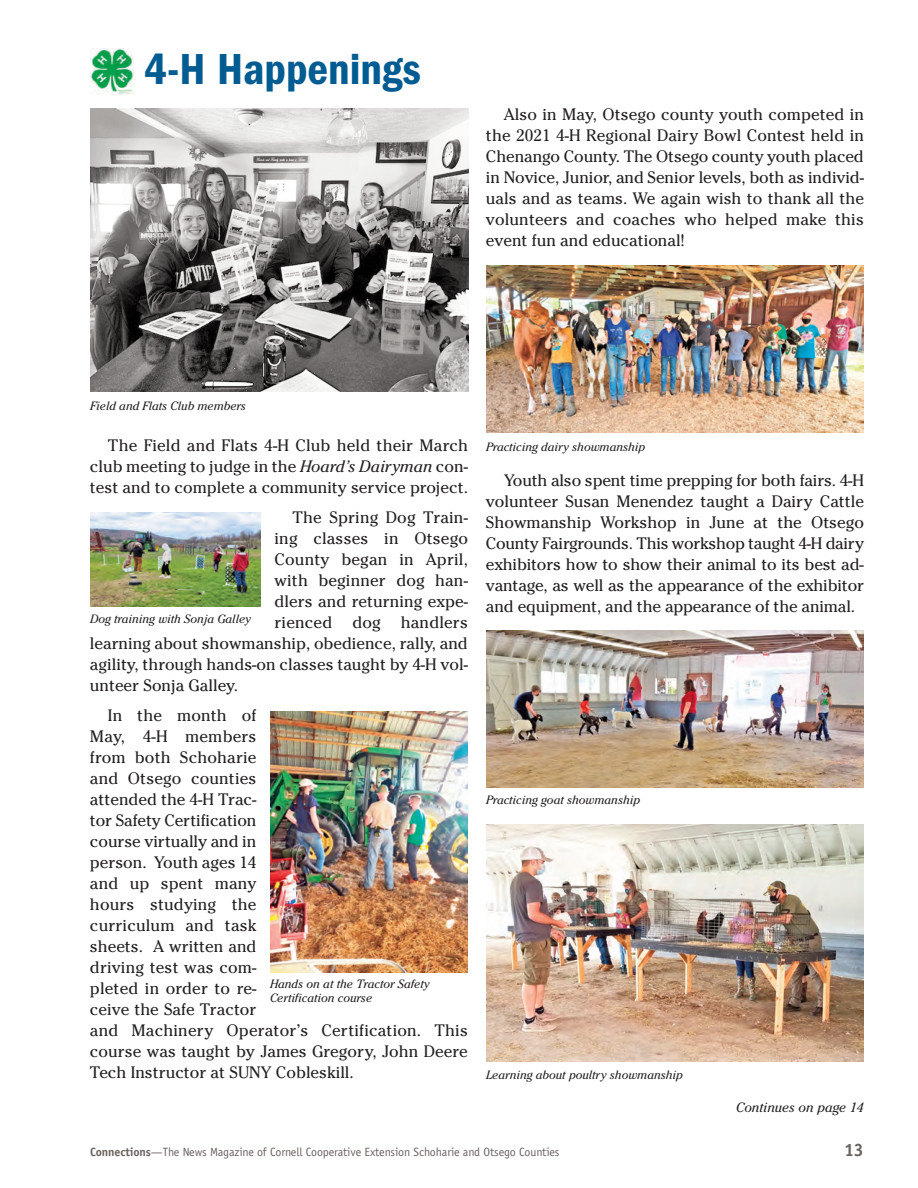
<style>
.page{position:relative;width:918px;height:1188px;background:#fff}
.page>*{position:absolute;margin:0;border:0;box-sizing:border-box;transform-origin:0 0}
.t1{font:600 condensed 45px "Franklin Gothic";color:#005c91}
.t2{font:700 18px "Officina Sans Std";color:#6a6460}
.t3{font:16.5px/21px "Cheltenham";color:#231f20;text-align:justify}
.t4{font:italic 13.5px "Cheltenham";color:#231f20}
.t5{font:italic 12px/13.5px "Cheltenham";color:#231f20}
.t6{font:12px "Officina Sans Std";letter-spacing:-.01em;color:#6a6460}
.s1{font-style:italic}
.s2{font-weight:700}
</style>
<div class="page">
<img style="left:90px;top:48px;width:44px;height:47px">
<img style="left:90px;top:108px;width:378px;height:284px">
<img style="left:90px;top:512px;width:171px;height:95px">
<img style="left:270px;top:711px;width:198px;height:262px">
<img style="left:486px;top:266px;width:378px;height:167px">
<img style="left:486px;top:631px;width:378px;height:157px">
<img style="left:486px;top:825px;width:378px;height:236px">
<h1 class="t1" style="left:144px;top:54px;width:278px">4-H Happenings</h1>
<p class="t3" style="left:486px;top:104px;width:380px;text-indent:18px">Also in May, Otsego county youth competed in the 2021 4-H Regional Dairy Bowl Contest held in Chenango County. The Otsego county youth placed in Novice, Junior, and Senior levels, both as individ&shy;uals and as teams. We again wish to thank all the volunteers and coaches who helped make this event fun and educational!</p>
<p class="t5" style="left:90px;top:400px;width:158px">Field and Flats Club members</p>
<p class="t3" style="left:90px;top:434px;width:380px;text-indent:18px">The Field and Flats 4-H Club held their March club meeting to judge in the <span class="s1">Hoard’s Dairyman</span> con&shy;test and to complete a community service project.</p>
<p class="t3" style="left:292px;top:506px;width:177px">The Spring Dog Train-</p>
<p class="t3" style="left:274px;top:527px;width:195px">ing classes in Otsego</p>
<p class="t3" style="left:274px;top:548px;width:195px">County began in April,</p>
<p class="t3" style="left:274px;top:569px;width:195px">with beginner dog han-</p>
<p class="t3" style="left:274px;top:590px;width:195px">dlers and returning expe-</p>
<p class="t3" style="left:274px;top:611px;width:195px">rienced dog handlers</p>
<p class="t3" style="left:90px;top:632px;width:379px">learning about showmanship, obedience, rally, and</p>
<p class="t3" style="left:90px;top:653px;width:379px">agility, through hands-on classes taught by 4-H vol-</p>
<p class="t3" style="left:90px;top:674px;width:150px">unteer Sonja Galley.</p>
<p class="t3" style="left:90px;top:704px;width:380px;text-align:left;text-indent:18px">In the month of<br>May, 4-H members<br>from both Schoharie<br>and Otsego counties<br>attended the 4-H Trac-<br>tor Safety Certification<br>course virtually and in<br>person. Youth ages 14<br>and up spent many<br>hours studying the<br>curriculum and task<br>sheets. A written and<br>driving test was com-<br>pleted in order to re-<br>ceive the Safe Tractor<br>and Machinery Operator’s Certification. This course was taught by James Gregory, John Deere<br>Tech Instructor at SUNY Cobleskill.</p>
<p class="t5" style="left:90px;top:614px;width:163px">Dog training with Sonja Galley</p>
<p class="t5" style="left:270px;top:978px;width:161px">Hands on at the Tractor Safety<br>Certification course</p>
<p class="t5" style="left:486px;top:442px;width:161px">Practicing dairy showmanship</p>
<p class="t3" style="left:486px;top:470px;width:380px;text-indent:18px">Youth also spent time prepping for both fairs. 4-H volunteer Susan Menendez taught a Dairy Cattle Showmanship Workshop in June at the Otsego County Fairgrounds. This workshop taught 4-H dairy exhibitors how to show their animal to its best ad&shy;vantage, as well as the appearance of the exhibitor and equipment, and the appearance of the animal.</p>
<p class="t5" style="left:486px;top:795px;width:156px">Practicing goat showmanship</p>
<p class="t5" style="left:486px;top:1069px;width:198px">Learning about poultry showmanship</p>
<p class="t4" style="left:736px;top:1103px;width:129px">Continues on page 14</p>
<p class="t6" style="left:90px;top:1147px;width:471px"><span class="s2">Connections</span>—The News Magazine of Cornell Cooperative Extension Schoharie and Otsego Counties</p>
<p class="t2" style="left:844px;top:1143px;width:21px">13</p>
</div>
